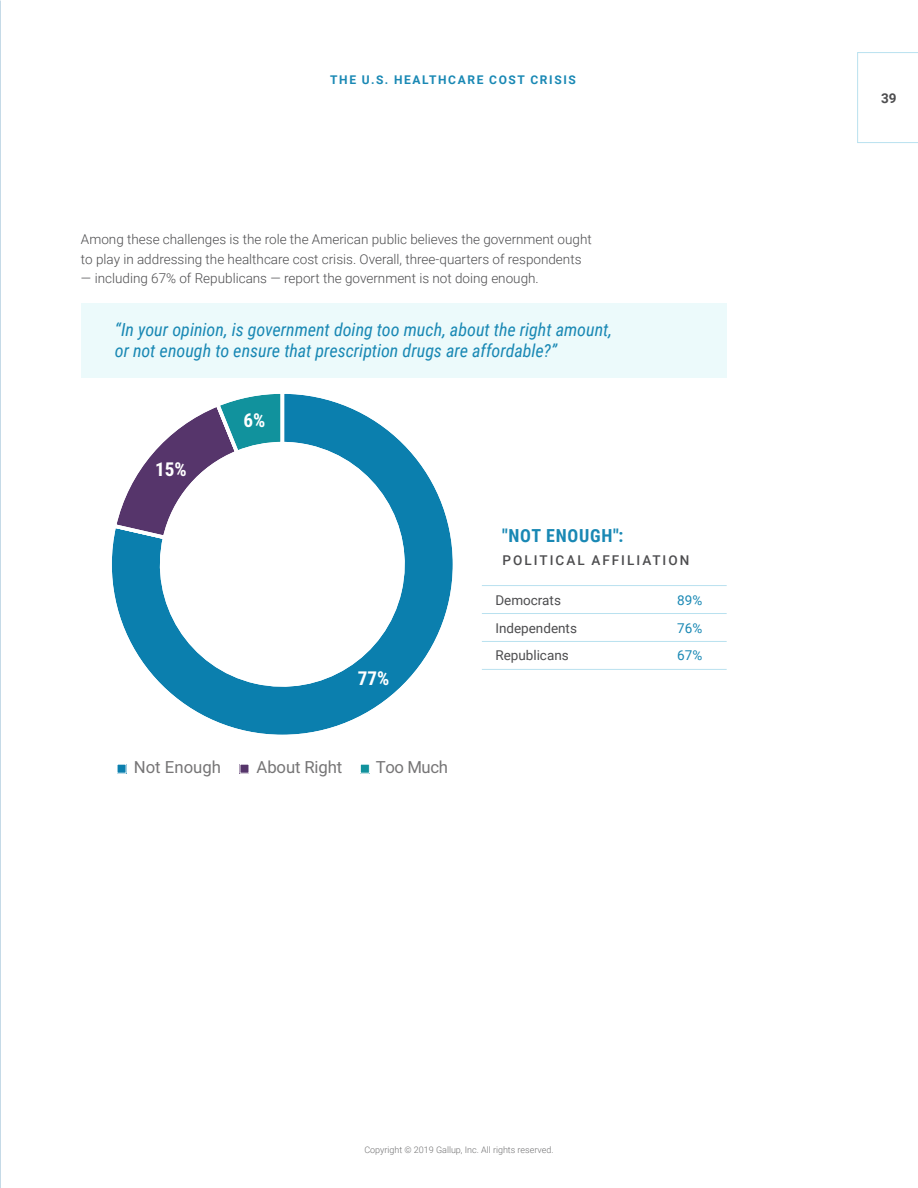
<style>
.page{position:relative;width:918px;height:1188px;background:#fff}
.page>*{position:absolute;margin:0;border:0;box-sizing:border-box;transform-origin:0 0}
.t1{font:700 19.2px "Roboto Condensed";color:#fff}
.t2{font:italic 18px/21px "Roboto Condensed";color:#1988b4}
.t3{font:700 18px "Roboto Condensed";letter-spacing:.04em;color:#1988b4}
.t4{font:16.8px "Roboto";letter-spacing:-.01em;color:#767576}
.t5{font:300 13.5px/19.5px "Roboto";color:#4d4d4f}
.t6{font:13.5px "Roboto";color:#4d4d4f}
.t7{font:500 13.5px "Roboto";letter-spacing:.15em;color:#4d4d4f}
.t8{font:13.5px "Roboto";color:#1988b4}
.t9{font:700 13.5px "Roboto";color:#4d4d4f}
.t10{font:700 12px "Roboto";letter-spacing:.135em;color:#1988b4}
.t11{font:300 9px "Roboto";color:#717172}
</style>
<div class="page">
<svg style="left:857px;top:52px;width:61px;height:91px"></svg>
<div style="left:81px;top:303px;width:646px;height:75px;background:#ecfafb"></div>
<svg style="left:112px;top:394px;width:341px;height:341px"></svg>
<svg style="left:112px;top:394px;width:174px;height:148px"></svg>
<div style="left:117px;top:764px;width:9px;height:9px;background:#0b7fae"></div>
<div style="left:240px;top:764px;width:9px;height:9px;background:#56356b"></div>
<div style="left:360px;top:764px;width:9px;height:9px;background:#11929d"></div>
<div style="left:360px;top:764px;width:10px;height:9px;border:1px solid #fff"></div>
<hr style="left:482px;top:641px;width:171px;height:1px;background:#b9e1ef">
<hr style="left:653px;top:641px;width:74px;height:1px;background:#b9e1ef">
<hr style="left:482px;top:585px;width:171px;height:1px;background:#b9e1ef">
<hr style="left:653px;top:585px;width:74px;height:1px;background:#b9e1ef">
<hr style="left:482px;top:613px;width:171px;height:1px;background:#b9e1ef">
<hr style="left:653px;top:613px;width:74px;height:1px;background:#b9e1ef">
<hr style="left:482px;top:669px;width:171px;height:1px;background:#b9e1ef">
<hr style="left:653px;top:669px;width:74px;height:1px;background:#b9e1ef">
<p class="t10" style="left:330px;top:72px;width:246px">THE U.S. HEALTHCARE COST CRISIS</p>
<p class="t5" style="left:81px;top:229px;width:512px">Among these challenges is the role the American public believes the government ought to play in addressing the healthcare cost crisis. Overall, three-quarters of respondents</p>
<p class="t5" style="left:81px;top:268px;width:459px">— including 67% of Republicans — report the government is not doing enough.</p>
<h2 class="t2" style="left:115px;top:319px;width:499px">“In your opinion, is government doing too much, about the right amount, or not enough to ensure that prescription drugs are affordable?”</h2>
<h1 class="t1" style="left:155px;top:456px;width:33px">15%</h1>
<h1 class="t1" style="left:243px;top:407px;width:23px">6%</h1>
<h1 class="t1" style="left:358px;top:665px;width:33px">77%</h1>
<p class="t4" style="left:134px;top:755px;width:89px">Not Enough</p>
<p class="t4" style="left:257px;top:755px;width:87px">About Right</p>
<p class="t4" style="left:376px;top:755px;width:74px">Too Much</p>
<h2 class="t3" style="left:502px;top:523px;width:123px">"NOT ENOUGH":</h2>
<p class="t7" style="left:502px;top:551px;width:189px">POLITICAL AFFILIATION</p>
<p class="t6" style="left:495px;top:590px;width:67px">Democrats</p>
<p class="t8" style="left:677px;top:590px;width:27px">89%</p>
<p class="t6" style="left:495px;top:618px;width:83px">Independents</p>
<p class="t8" style="left:677px;top:618px;width:27px">76%</p>
<p class="t6" style="left:495px;top:646px;width:75px">Republicans</p>
<p class="t8" style="left:677px;top:646px;width:27px">67%</p>
<p class="t11" style="left:364px;top:1144px;width:191px">Copyright © 2019 Gallup, Inc. All rights reserved.</p>
<p class="t9" style="left:881px;top:88px;width:17px">39</p>
</div>
